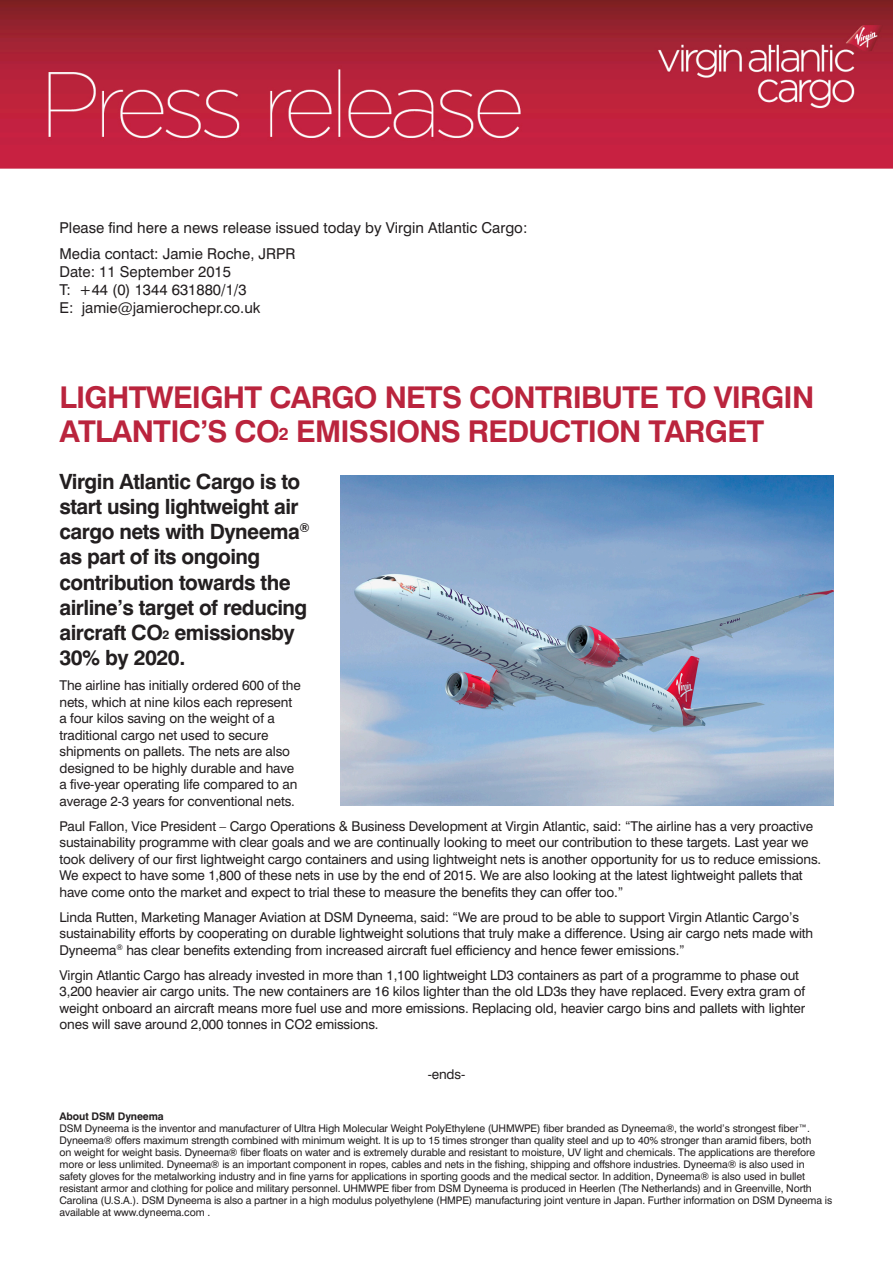
<style>
.page{position:relative;width:893px;height:1263px;background:#fff}
.page>*{position:absolute;margin:0;border:0;box-sizing:border-box;transform-origin:0 0}
.t1{font:700 30px/34.5px "Swiss 721 BT";letter-spacing:-.025em;color:#ba243d}
.t2{font:700 21px/25.2px "Swiss 721 BT";letter-spacing:-.025em;color:#231f20}
.t3{font:15px/18px "Swiss 721 BT";color:#231f20}
.t4{font:13.5px/16.5px "Swiss 721 BT";letter-spacing:-.01em;color:#231f20}
.t5{font:10.5px/12px "Swiss 721 BT";letter-spacing:-.01em;color:#231f20}
.s1{font-size:17.55px}
.s2{font-size:12.3px}
.s3{font-weight:700}
</style>
<div class="page">
<img style="left:0;top:0;width:893px;height:806px">
<img style="left:340px;top:476px;width:494px;height:329px">
<p class="t3" style="left:60px;top:218px;width:469px">Please find here a news release issued today by Virgin Atlantic Cargo:</p>
<p class="t3" style="left:60px;top:245px;width:237px">Media contact: Jamie Roche, JRPR<br>Date: 11 September 2015<br>T: +44 (0) 1344 631880/1/3<br>E: jamie@jamierochepr.co.uk</p>
<p class="t1" style="left:60px;top:380px;width:756px">LIGHTWEIGHT CARGO NETS CONTRIBUTE TO VIRGIN<br>ATLANTIC’S CO<span class="s1">2</span> EMISSIONS REDUCTION TARGET</p>
<p class="t2" style="left:60px;top:469px;width:252px">Virgin Atlantic Cargo is to start using lightweight air cargo nets with Dyneema<sup>® </sup>as part of its ongoing contribution towards the airline’s target of reducing aircraft CO<span class="s2">2</span> emissionsby<br>30% by 2020.</p>
<p class="t4" style="left:60px;top:677px;width:243px">The airline has initially ordered 600 of the nets, which at nine kilos each represent a four kilos saving on the weight of a traditional cargo net used to secure shipments on pallets. The nets are also designed to be highly durable and have a five-year operating life compared to an average 2-3 years for conventional nets.</p>
<p class="t4" style="left:60px;top:818px;width:763px">Paul Fallon, Vice President – Cargo Operations &amp; Business Development at Virgin Atlantic, said: “The airline has a very proactive sustainability programme with clear goals and we are continually looking to meet our contribution to these targets. Last year we took delivery of our first lightweight cargo containers and using lightweight nets is another opportunity for us to reduce emissions.<br>We expect to have some 1,800 of these nets in use by the end of 2015. We are also looking at the latest lightweight pallets that have come onto the market and expect to trial these to measure the benefits they can offer too.”</p>
<p class="t4" style="left:60px;top:909px;width:755px">Linda Rutten, Marketing Manager Aviation at DSM Dyneema, said: “We are proud to be able to support Virgin Atlantic Cargo’s sustainability efforts by cooperating on durable lightweight solutions that truly make a difference. Using air cargo nets made with<br>Dyneema<sup>®</sup> has clear benefits extending from increased aircraft fuel efficiency and hence fewer emissions.”</p>
<p class="t4" style="left:60px;top:967px;width:747px">Virgin Atlantic Cargo has already invested in more than 1,100 lightweight LD3 containers as part of a programme to phase out 3,200 heavier air cargo units. The new containers are 16 kilos lighter than the old LD3s they have replaced. Every extra gram of weight onboard an aircraft means more fuel use and more emissions. Replacing old, heavier cargo bins and pallets with lighter ones will save around 2,000 tonnes in CO2 emissions.</p>
<p class="t4" style="left:428px;top:1066px;width:39px">-ends-</p>
<p class="t5" style="left:60px;top:1110px;width:774px"><span class="s3">About DSM Dyneema<br></span>DSM Dyneema is the inventor and manufacturer of Ultra High Molecular Weight PolyEthylene (UHMWPE) fiber branded as Dyneema®, the world’s strongest fiber™.<br>Dyneema® offers maximum strength combined with minimum weight. It is up to 15 times stronger than quality steel and up to 40% stronger than aramid fibers, both<br>on weight for weight basis. Dyneema® fiber floats on water and is extremely durable and resistant to moisture, UV light and chemicals. The applications are therefore more or less unlimited. Dyneema® is an important component in ropes, cables and nets in the fishing, shipping and offshore industries. Dyneema® is also used in safety gloves for the metalworking industry and in fine yarns for applications in sporting goods and the medical sector. In addition, Dyneema® is also used in bullet resistant armor and clothing for police and military personnel. UHMWPE fiber from DSM Dyneema is produced in Heerlen (The Netherlands) and in Greenville, North Carolina (U.S.A.). DSM Dyneema is also a partner in a high modulus polyethylene (HMPE) manufacturing joint venture in Japan. Further information on DSM Dyneema is available at www.dyneema.com .</p>
</div>
